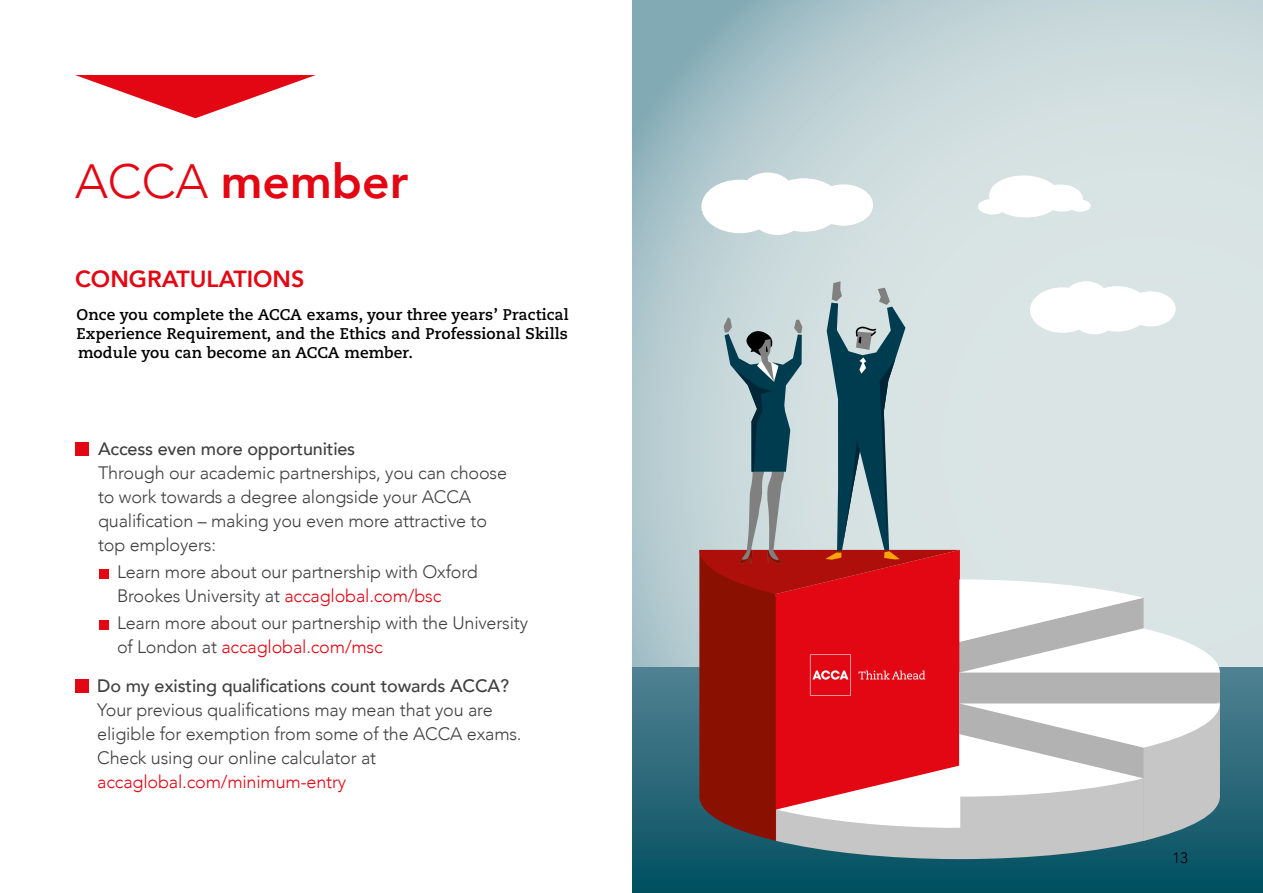
<style>
.page{position:relative;width:1263px;height:893px;background:#fff}
.page>*{position:absolute;margin:0;border:0;box-sizing:border-box;transform-origin:0 0}
.t1{font:800 48px "Avenir";color:#e30613}
.t2{font:800 23.25px "Avenir";color:#e30613}
.t3{font:300 18px/24px "Avenir";letter-spacing:-.01em;color:#404040}
.t4{font:500 18px "Avenir";letter-spacing:-.01em;color:#404040}
.t5{font:300 18px "Avenir";letter-spacing:-.01em;color:#e30613}
.t6{font:700 15.45px/19.4px "Caecilia LT Pro 75";letter-spacing:.01em;color:#000;text-align:justify}
.t7{font:300 15px "Avenir";color:#000}
.s1{font-weight:300}
.s2{color:#e30613}
</style>
<div class="page">
<svg style="left:632px;top:0;width:631px;height:667px;background:#c3d4d8"></svg>
<div style="left:632px;top:667px;width:631px;height:226px;background:linear-gradient(to bottom,#538293,#025060)"></div>
<svg style="left:701px;top:173px;width:172px;height:62px"></svg>
<svg style="left:978px;top:175px;width:113px;height:43px"></svg>
<svg style="left:699px;top:281px;width:521px;height:578px;background:#c4a6a8"></svg>
<div style="left:75px;top:442px;width:13px;height:13px;background:#e30613"></div>
<div style="left:99px;top:569px;width:9px;height:9px;background:#e30613"></div>
<div style="left:99px;top:620px;width:9px;height:9px;background:#e30613"></div>
<div style="left:75px;top:679px;width:13px;height:13px;background:#e30613"></div>
<svg style="left:75px;top:75px;width:241px;height:43px"></svg>
<h1 class="t1" style="left:75px;top:144px;width:335px"><span class="s1">ACCA</span> member</h1>
<p class="t2" style="left:75px;top:261px;width:231px">CONGRATULATIONS</p>
<p class="t6" style="left:76px;top:304px;width:494px">Once you complete the ACCA exams, your three years’ Practical Experience Requirement, and the Ethics and Professional Skills module you can become an ACCA member.</p>
<p class="t4" style="left:98px;top:433px;width:259px">Access even more opportunities</p>
<p class="t3" style="left:98px;top:461px;width:410px">Through our academic partnerships, you can choose to work towards a degree alongside your ACCA qualification – making you even more attractive to top employers:</p>
<p class="t3" style="left:117px;top:560px;width:362px">Learn more about our partnership with Oxford<br>Brookes University at <span class="s2">accaglobal.com/bsc</span></p>
<p class="t3" style="left:117px;top:611px;width:413px">Learn more about our partnership with the University of London at <span class="s2">accaglobal.com/msc</span></p>
<p class="t4" style="left:97px;top:670px;width:413px">Do my existing qualifications count towards ACCA?</p>
<p class="t3" style="left:97px;top:698px;width:426px">Your previous qualifications may mean that you are eligible for exemption from some of the ACCA exams.<br>Check using our online calculator at</p>
<p class="t5" style="left:97px;top:771px;width:250px">accaglobal.com/minimum-entry</p>
<p class="t7" style="left:1172px;top:849px;width:17px">13</p>
</div>
